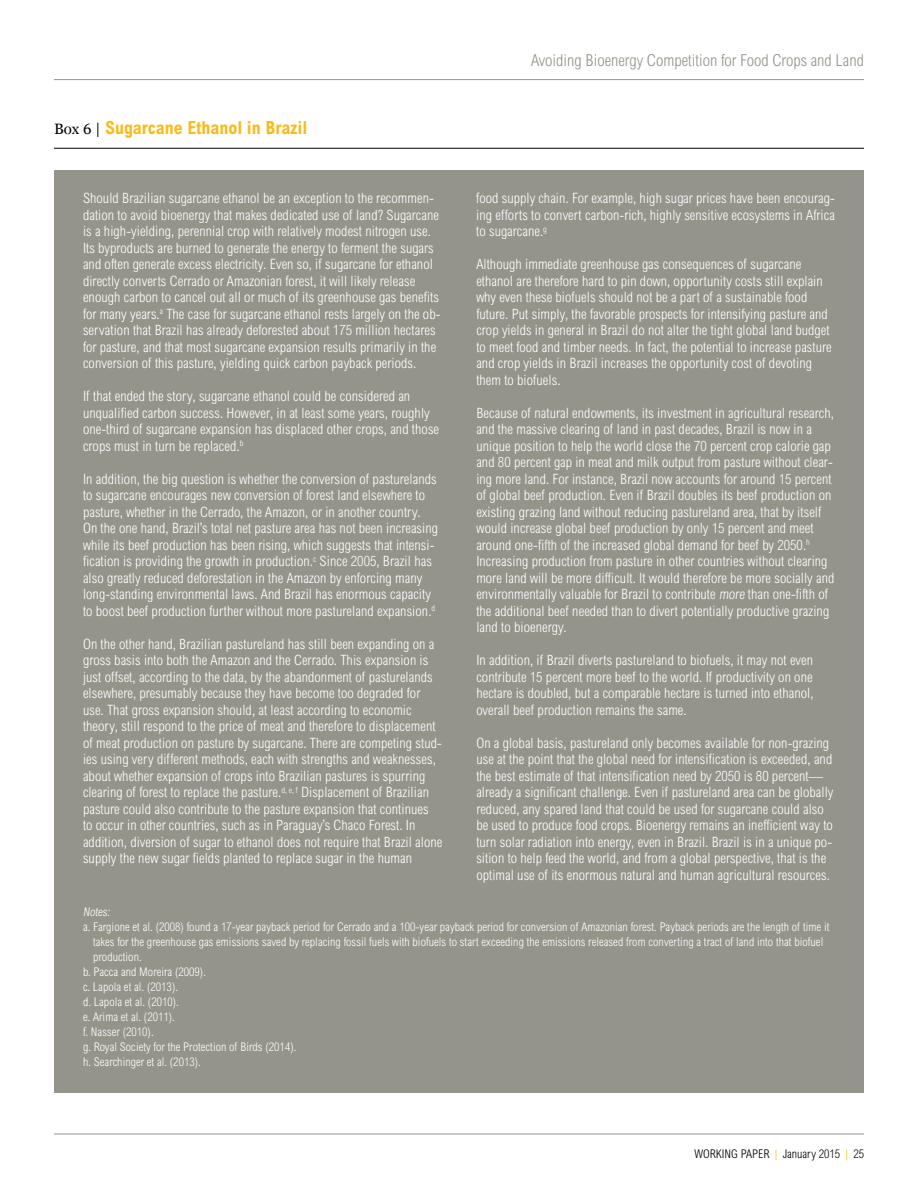
<style>
.page{position:relative;width:918px;height:1188px;background:#fff}
.page>*{position:absolute;margin:0;border:0;box-sizing:border-box;transform-origin:0 0}
.t1{font:700 condensed 18px "Arial MT Std";color:#fdb913}
.t2{font:300 condensed 16.5px "Arial MT Std";color:#94948b}
.t3{font:300 condensed 14.25px/16.5px "Arial MT Std";letter-spacing:.005em;color:#fff}
.t4{font:300 condensed 12px "Arial MT Std";letter-spacing:.005em;color:#fff}
.t5{font:300 condensed 12px "Arial MT Std";color:#000}
.s1{font-family:"Georgia";font-weight:400;font-stretch:normal;font-size:15px;color:#000}
.s2{color:#fdb913}
</style>
<div class="page">
<hr style="left:54px;top:79px;width:810px;height:1px;background:#94948b">
<hr style="left:54px;top:1134px;width:810px;height:1px;background:#94948b">
<div style="left:54px;top:171px;width:810px;height:922px;background:#94948b"></div>
<hr style="left:54px;top:148px;width:810px;height:1px;background:#000">
<p class="t1" style="left:54px;top:118px;width:255px"><span class="s1">Box 6 |</span> Sugarcane Ethanol in Brazil</p>
<p class="t3" style="left:83px;top:190px;width:359px">Should Brazilian sugarcane ethanol be an exception to the recommen&shy;dation to avoid bioenergy that makes dedicated use of land? Sugarcane is a high-yielding, perennial crop with relatively modest nitrogen use.<br>Its byproducts are burned to generate the energy to ferment the sugars and often generate excess electricity. Even so, if sugarcane for ethanol directly converts Cerrado or Amazonian forest, it will likely release enough carbon to cancel out all or much of its greenhouse gas benefits for many years.<sup>a</sup> The case for sugarcane ethanol rests largely on the ob&shy;servation that Brazil has already deforested about 175 million hectares for pasture, and that most sugarcane expansion results primarily in the conversion of this pasture, yielding quick carbon payback periods.</p>
<p class="t3" style="left:83px;top:388px;width:358px">If that ended the story, sugarcane ethanol could be considered an unqualified carbon success. However, in at least some years, roughly one-third of sugarcane expansion has displaced other crops, and those crops must in turn be replaced.<sup>b</sup></p>
<p class="t3" style="left:83px;top:470px;width:357px">In addition, the big question is whether the conversion of pasturelands to sugarcane encourages new conversion of forest land elsewhere to pasture, whether in the Cerrado, the Amazon, or in another country.<br>On the one hand, Brazil’s total net pasture area has not been increasing while its beef production has been rising, which suggests that intensi&shy;fication is providing the growth in production.<sup>c</sup> Since 2005, Brazil has also greatly reduced deforestation in the Amazon by enforcing many long-standing environmental laws. And Brazil has enormous capacity to boost beef production further without more pastureland expansion.<sup>d</sup></p>
<p class="t3" style="left:83px;top:635px;width:361px">On the other hand, Brazilian pastureland has still been expanding on a gross basis into both the Amazon and the Cerrado. This expansion is just offset, according to the data, by the abandonment of pasturelands elsewhere, presumably because they have become too degraded for use. That gross expansion should, at least according to economic theory, still respond to the price of meat and therefore to displacement of meat production on pasture by sugarcane. There are competing stud&shy;ies using very different methods, each with strengths and weaknesses, about whether expansion of crops into Brazilian pastures is spurring clearing of forest to replace the pasture.<sup>d,</sup> <sup>e,</sup> <sup>f</sup> Displacement of Brazilian pasture could also contribute to the pasture expansion that continues<br>to occur in other countries, such as in Paraguay’s Chaco Forest. In addition, diversion of sugar to ethanol does not require that Brazil alone supply the new sugar fields planted to replace sugar in the human</p>
<p class="t2" style="left:531px;top:51px;width:334px">Avoiding Bioenergy Competition for Food Crops and Land</p>
<p class="t3" style="left:476px;top:190px;width:360px;text-align:justify">food supply chain. For example, high sugar prices have been encourag&shy;ing efforts to convert carbon-rich, highly sensitive ecosystems in Africa to sugarcane.<sup>g</sup></p>
<p class="t3" style="left:476px;top:256px;width:357px">Although immediate greenhouse gas consequences of sugarcane ethanol are therefore hard to pin down, opportunity costs still explain why even these biofuels should not be a part of a sustainable food future. Put simply, the favorable prospects for intensifying pasture and crop yields in general in Brazil do not alter the tight global land budget to meet food and timber needs. In fact, the potential to increase pasture and crop yields in Brazil increases the opportunity cost of devoting them to biofuels.</p>
<p class="t3" style="left:476px;top:404px;width:360px">Because of natural endowments, its investment in agricultural research, and the massive clearing of land in past decades, Brazil is now in a unique position to help the world close the 70 percent crop calorie gap and 80 percent gap in meat and milk output from pasture without clear&shy;ing more land. For instance, Brazil now accounts for around 15 percent of global beef production. Even if Brazil doubles its beef production on existing grazing land without reducing pastureland area, that by itself would increase global beef production by only 15 percent and meet around one-fifth of the increased global demand for beef by 2050.<sup>h </sup>Increasing production from pasture in other countries without clearing more land will be more difficult. It would therefore be more socially and environmentally valuable for Brazil to contribute more than one-fifth of the additional beef needed than to divert potentially productive grazing land to bioenergy.</p>
<p class="t3" style="left:476px;top:652px;width:339px;text-align:justify">In addition, if Brazil diverts pastureland to biofuels, it may not even contribute 15 percent more beef to the world. If productivity on one hectare is doubled, but a comparable hectare is turned into ethanol, overall beef production remains the same.</p>
<p class="t3" style="left:476px;top:734px;width:359px">On a global basis, pastureland only becomes available for non-grazing use at the point that the global need for intensification is exceeded, and the best estimate of that intensification need by 2050 is 80 percent— already a significant challenge. Even if pastureland area can be globally reduced, any spared land that could be used for sugarcane could also be used to produce food crops. Bioenergy remains an inefficient way to turn solar radiation into energy, even in Brazil. Brazil is in a unique po&shy;sition to help feed the world, and from a global perspective, that is the optimal use of its enormous natural and human agricultural resources.</p>
<p class="t4" style="left:83px;top:905px;width:30px">Notes:</p>
<p class="t4" style="left:83px;top:920px;width:748px">a. Fargione et al. (2008) found a 17-year payback period for Cerrado and a 100-year payback period for conversion of Amazonian forest. Payback periods are the length of time it</p>
<p class="t4" style="left:93px;top:935px;width:732px">takes for the greenhouse gas emissions saved by replacing fossil fuels with biofuels to start exceeding the emissions released from converting a tract of land into that biofuel</p>
<p class="t4" style="left:93px;top:950px;width:50px">production.</p>
<p class="t4" style="left:83px;top:965px;width:125px">b. Pacca and Moreira (2009).</p>
<p class="t4" style="left:83px;top:980px;width:97px">c. Lapola et al. (2013).</p>
<p class="t4" style="left:83px;top:995px;width:97px">d. Lapola et al. (2010).</p>
<p class="t4" style="left:83px;top:1010px;width:93px">e. Arima et al. (2011).</p>
<p class="t4" style="left:83px;top:1025px;width:72px">f. Nasser (2010).</p>
<p class="t4" style="left:83px;top:1040px;width:215px">g. Royal Society for the Protection of Birds (2014).</p>
<p class="t4" style="left:83px;top:1055px;width:119px">h. Searchinger et al. (2013).</p>
<p class="t5" style="left:695px;top:1147px;width:171px">WORKING PAPER <span class="s2">|</span> January 2015 <span class="s2">|</span> 25</p>
</div>
